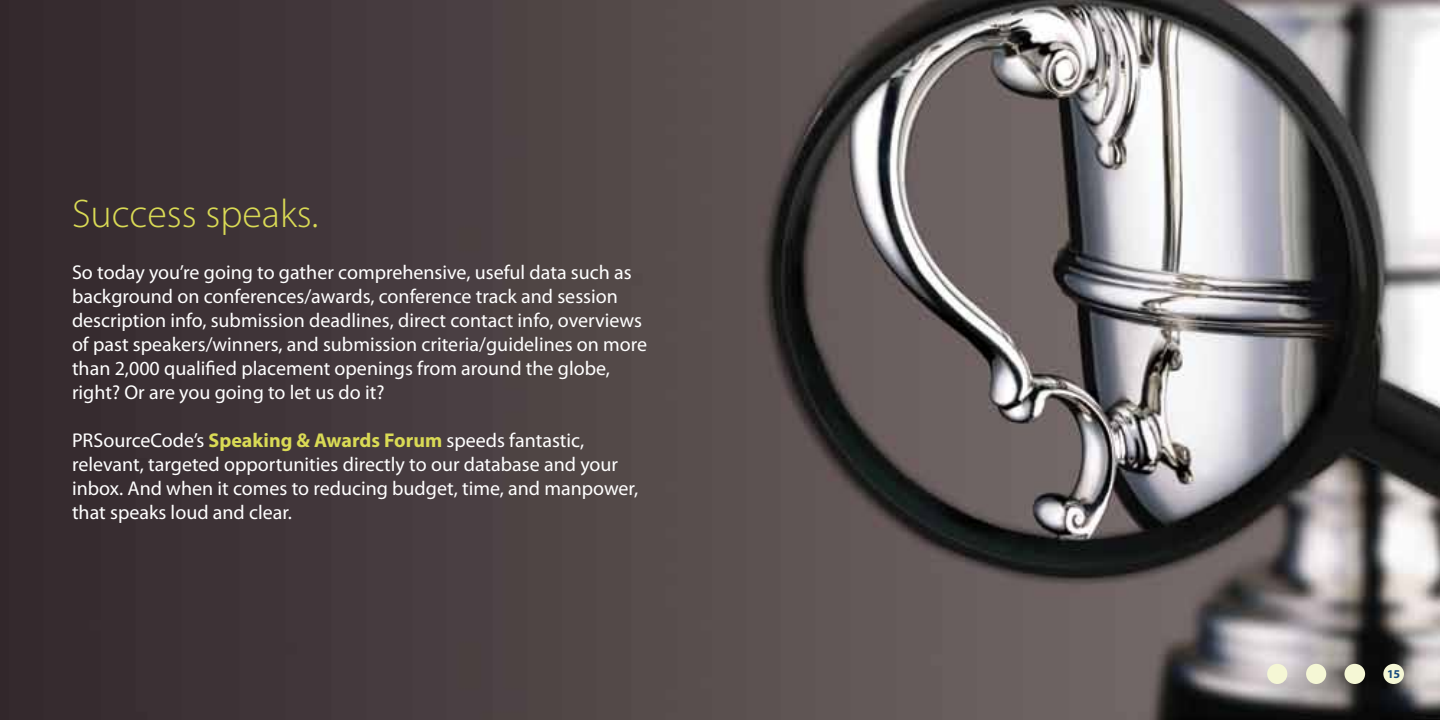
<style>
.page{position:relative;width:1440px;height:720px;background:#fff}
.page>*{position:absolute;margin:0;border:0;box-sizing:border-box;transform-origin:0 0}
.t1{font:300 40px "Myriad Pro";color:#d9da55}
.t2{font:20px/24px "Myriad Pro";color:#fff}
.t3{font:700 12px "Myriad Pro";color:#174a7c}
.s1{font-weight:700;color:#d9da55}
</style>
<div class="page">
<img style="left:0;top:0;width:1440px;height:720px">
<div style="left:1306px;top:664px;width:20px;height:20px;background:#f5f7d5;border-radius:50%"></div>
<div style="left:1267px;top:664px;width:20px;height:20px;background:#f5f7d5;border-radius:50%"></div>
<div style="left:1344px;top:664px;width:21px;height:20px;background:#f5f7d5;border-radius:50%"></div>
<div style="left:1383px;top:664px;width:21px;height:20px;background:#f5f7d5;border-radius:50%"></div>
<h1 class="t1" style="left:72px;top:190px;width:248px">Success speaks.</h1>
<p class="t2" style="left:72px;top:260px;width:577px">So today you’re going to gather comprehensive, useful data such as background on conferences/awards, conference track and session description info, submission deadlines, direct contact info, overviews of past speakers/winners, and submission criteria/guidelines on more than 2,000 qualified placement openings from around the globe, right? Or are you going to let us do it?</p>
<p class="t2" style="left:72px;top:428px;width:568px">PRSourceCode’s <span class="s1">Speaking &amp; Awards Forum</span> speeds fantastic, relevant, targeted opportunities directly to our database and your inbox. And when it comes to reducing budget, time, and manpower, that speaks loud and clear.</p>
<p class="t3" style="left:1387px;top:666px;width:14px">15</p>
</div>
